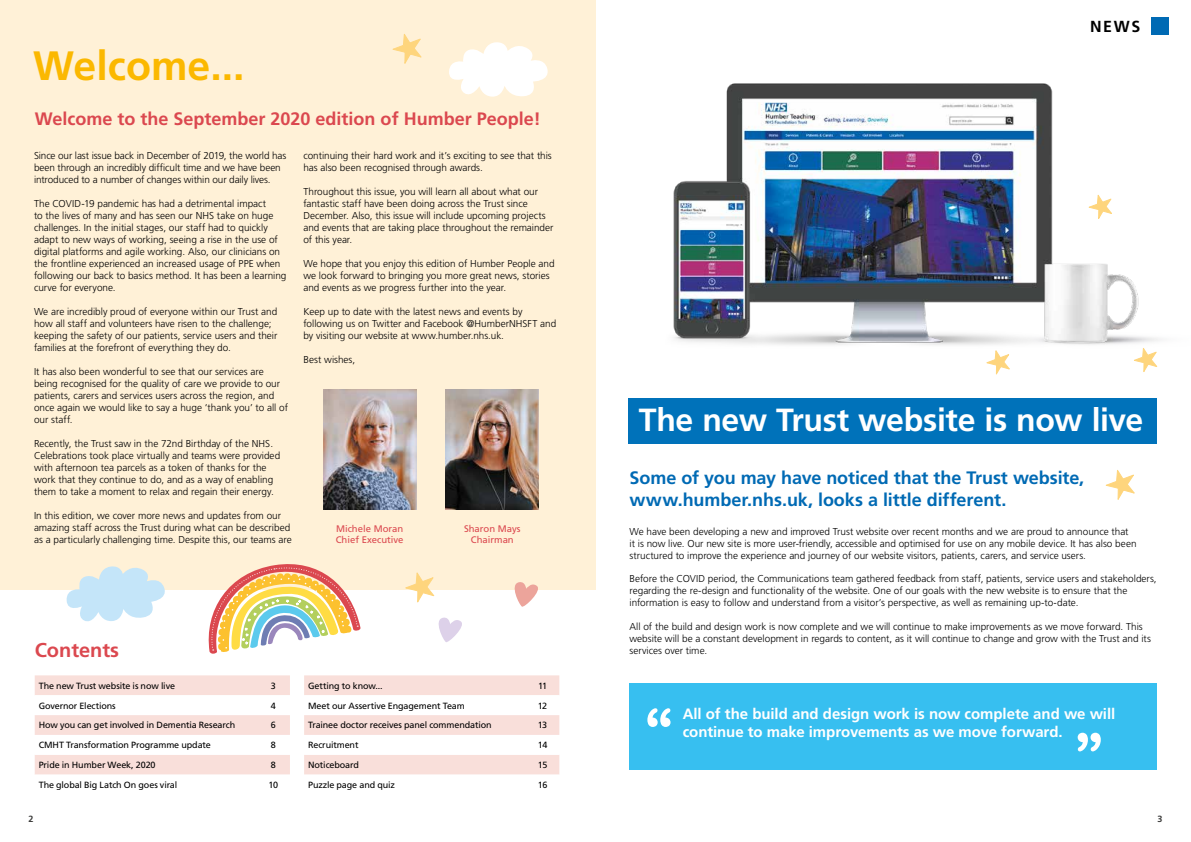
<style>
.page{position:relative;width:1191px;height:842px;background:#fff}
.page>*{position:absolute;margin:0;border:0;box-sizing:border-box;transform-origin:0 0}
.t1{font:64px "Arial Rounded MT Bold";color:#fff}
.t2{font:700 41px "Frutiger LT Std";color:#fbb800}
.t3{font:700 32px "Frutiger LT Std";letter-spacing:-.01em;color:#fff}
.t4{font:700 20px "Frutiger LT Std";color:#db484f}
.t5{font:700 18px/21.6px "Frutiger LT Std";letter-spacing:-.005em;color:#006ab4}
.t6{font:700 18px "Frutiger LT Std";color:#db484f}
.t7{font:700 16px "Frutiger LT Std";color:#000}
.t8{font:700 15px/18px "Frutiger LT Std";letter-spacing:-.005em;color:#fff}
.t9{font:300 10px/12px "Frutiger LT Std";letter-spacing:-.005em;color:#000}
.t10{font:9.5px/11px "Frutiger LT Std";color:#db484f;text-align:center}
.t11{font:9px "Frutiger LT Std";letter-spacing:-.015em;color:#000}
.t12{font:700 9px "Frutiger LT Std";color:#3c3c3b}
</style>
<div class="page">
<div style="left:0;top:0;width:595px;height:590px;background:#fff1d7"></div>
<div style="left:628px;top:398px;width:529px;height:46px;background:#0072ba"></div>
<img style="left:595px;top:46px;width:567px;height:321px">
<svg style="left:35px;top:675px;width:255px;height:100px"></svg>
<svg style="left:304px;top:675px;width:255px;height:100px"></svg>
<div style="left:1151px;top:17px;width:17px;height:17px;background:#006ab4"></div>
<img style="left:446px;top:389px;width:93px;height:120px">
<img style="left:323px;top:389px;width:93px;height:120px">
<svg style="left:449px;top:42px;width:99px;height:55px"></svg>
<svg style="left:66px;top:566px;width:99px;height:56px"></svg>
<svg style="left:208px;top:564px;width:153px;height:90px"></svg>
<svg style="left:438px;top:617px;width:24px;height:25px"></svg>
<svg style="left:405px;top:572px;width:30px;height:31px"></svg>
<svg style="left:392px;top:34px;width:30px;height:30px"></svg>
<svg style="left:514px;top:582px;width:24px;height:25px"></svg>
<div style="left:629px;top:683px;width:528px;height:86px;background:#37bff0"></div>
<svg style="left:1133px;top:347px;width:24px;height:25px"></svg>
<svg style="left:1105px;top:470px;width:30px;height:30px"></svg>
<svg style="left:1088px;top:194px;width:24px;height:26px"></svg>
<svg style="left:986px;top:349px;width:24px;height:26px"></svg>
<h2 class="t2" style="left:33px;top:42px;width:213px">Welcome...</h2>
<h3 class="t6" style="left:35px;top:108px;width:507px">Welcome to the September 2020 edition of Humber People!</h3>
<p class="t9" style="left:34px;top:149px;width:254px">Since our last issue back in December of 2019, the world has been through an incredibly difficult time and we have been introduced to a number of changes within our daily lives.</p>
<p class="t9" style="left:34px;top:197px;width:254px">The COVID-19 pandemic has had a detrimental impact<br>to the lives of many and has seen our NHS take on huge challenges. In the initial stages, our staff had to quickly adapt to new ways of working, seeing a rise in the use of digital platforms and agile working. Also, our clinicians on the frontline experienced an increased usage of PPE when following our back to basics method. It has been a learning curve for everyone.</p>
<p class="t9" style="left:34px;top:305px;width:245px">We are incredibly proud of everyone within our Trust and how all staff and volunteers have risen to the challenge; keeping the safety of our patients, service users and their families at the forefront of everything they do.</p>
<p class="t9" style="left:34px;top:365px;width:255px">It has also been wonderful to see that our services are being recognised for the quality of care we provide to our patients, carers and services users across the region, and once again we would like to say a huge ‘thank you’ to all of our staff.</p>
<p class="t9" style="left:34px;top:437px;width:248px">Recently, the Trust saw in the 72nd Birthday of the NHS.<br>Celebrations took place virtually and teams were provided with afternoon tea parcels as a token of thanks for the work that they continue to do, and as a way of enabling them to take a moment to relax and regain their energy.</p>
<p class="t9" style="left:34px;top:509px;width:259px">In this edition, we cover more news and updates from our amazing staff across the Trust during what can be described as a particularly challenging time. Despite this, our teams are</p>
<p class="t9" style="left:303px;top:149px;width:250px">continuing their hard work and it’s exciting to see that this has also been recognised through awards.</p>
<p class="t9" style="left:303px;top:185px;width:252px">Throughout this issue, you will learn all about what our fantastic staff have been doing across the Trust since December. Also, this issue will include upcoming projects and events that are taking place throughout the remainder of this year.</p>
<p class="t9" style="left:303px;top:257px;width:253px">We hope that you enjoy this edition of Humber People and we look forward to bringing you more great news, stories and events as we progress further into the year.</p>
<p class="t9" style="left:303px;top:305px;width:254px">Keep up to date with the latest news and events by following us on Twitter and Facebook @HumberNHSFT and by visiting our website at www.humber.nhs.uk.</p>
<p class="t9" style="left:303px;top:353px;width:53px">Best wishes,</p>
<p class="t10" style="left:336px;top:523px;width:69px;text-align:left">Michele Moran<br>Chief Executive</p>
<p class="t10" style="left:464px;top:523px;width:58px">Sharon Mays<br>Chairman</p>
<h3 class="t4" style="left:35px;top:638px;width:86px">Contents</h3>
<p class="t11" style="left:39px;top:680px;width:138px">The new Trust website is now live</p>
<p class="t11" style="left:271px;top:680px;width:7px">3</p>
<p class="t11" style="left:39px;top:700px;width:79px">Governor Elections</p>
<p class="t11" style="left:271px;top:700px;width:7px">4</p>
<p class="t11" style="left:39px;top:720px;width:198px">How you can get involved in Dementia Research</p>
<p class="t11" style="left:271px;top:720px;width:7px">6</p>
<p class="t11" style="left:39px;top:740px;width:174px">CMHT Transformation Programme update</p>
<p class="t11" style="left:271px;top:740px;width:7px">8</p>
<p class="t11" style="left:39px;top:760px;width:118px">Pride in Humber Week, 2020</p>
<p class="t11" style="left:271px;top:760px;width:7px">8</p>
<p class="t11" style="left:39px;top:779px;width:140px">The global Big Latch On goes viral</p>
<p class="t11" style="left:268px;top:779px;width:11px">10</p>
<p class="t11" style="left:308px;top:680px;width:76px">Getting to know...</p>
<p class="t11" style="left:538px;top:680px;width:11px">11</p>
<p class="t11" style="left:308px;top:700px;width:158px">Meet our Assertive Engagement Team</p>
<p class="t11" style="left:538px;top:700px;width:11px">12</p>
<p class="t11" style="left:308px;top:720px;width:185px">Trainee doctor receives panel commendation</p>
<p class="t11" style="left:538px;top:720px;width:11px">13</p>
<p class="t11" style="left:308px;top:740px;width:52px">Recruitment</p>
<p class="t11" style="left:538px;top:740px;width:11px">14</p>
<p class="t11" style="left:308px;top:760px;width:52px">Noticeboard</p>
<p class="t11" style="left:538px;top:760px;width:11px">15</p>
<p class="t11" style="left:308px;top:779px;width:88px">Puzzle page and quiz</p>
<p class="t11" style="left:538px;top:779px;width:11px">16</p>
<h3 class="t7" style="left:1090px;top:17px;width:52px">NEWS</h3>
<h3 class="t3" style="left:638px;top:401px;width:506px">The new Trust website is now live</h3>
<h3 class="t5" style="left:629px;top:467px;width:456px">Some of you may have noticed that the Trust website, www.humber.nhs.uk, looks a little different.</h3>
<p class="t9" style="left:629px;top:526px;width:508px">We have been developing a new and improved Trust website over recent months and we are proud to announce that it is now live. Our new site is more user-friendly, accessible and optimised for use on any mobile device. It has also been structured to improve the experience and journey of our website visitors, patients, carers, and service users.</p>
<p class="t9" style="left:629px;top:573px;width:529px">Before the COVID period, the Communications team gathered feedback from staff, patients, service users and stakeholders, regarding the re-design and functionality of the website. One of our goals with the new website is to ensure that the information is easy to follow and understand from a visitor’s perspective, as well as remaining up-to-date.</p>
<p class="t9" style="left:629px;top:620px;width:523px">All of the build and design work is now complete and we will continue to make improvements as we move forward. This website will be a constant development in regards to content, as it will continue to change and grow with the Trust and its services over time.</p>
<h1 class="t1" style="left:642px;top:694px;width:34px">‘‘</h1>
<h3 class="t8" style="left:682px;top:704px;width:434px">All of the build and design work is now complete and we will continue to make improvements as we move forward.</h3>
<h1 class="t1" style="left:1106px;top:765px;width:34px;rotate:-180deg">‘‘</h1>
<p class="t12" style="left:28px;top:813px;width:7px">2</p>
<p class="t12" style="left:1157px;top:813px;width:7px">3</p>
</div>
